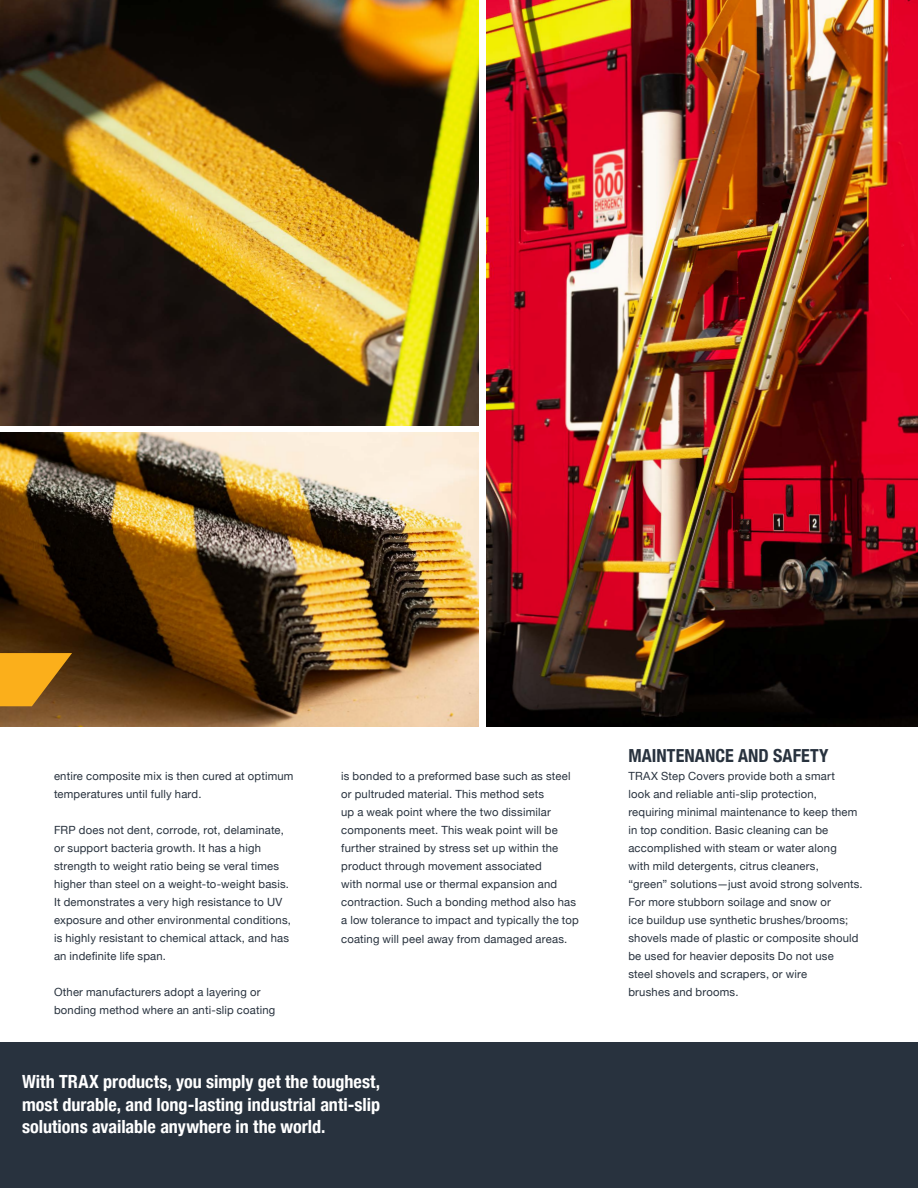
<style>
.page{position:relative;width:918px;height:1188px;background:#fff}
.page>*{position:absolute;margin:0;border:0;box-sizing:border-box;transform-origin:0 0}
.t1{font:700 condensed 18.15px/22.6px "Helvetica Neue";letter-spacing:-.005em;color:#fff;text-align:justify}
.t2{font:700 condensed 18px "Helvetica Neue";letter-spacing:.005em;color:#28323e}
.t3{font:11.25px/18px "Helvetica Neue";letter-spacing:.02em;color:#28323e}
</style>
<div class="page">
<div style="left:0;top:1043px;width:918px;height:145px;background:#28323e"></div>
<img style="left:0;top:432px;width:478px;height:294px">
<img style="left:0;top:0;width:478px;height:425px">
<img style="left:486px;top:0;width:432px;height:726px">
<svg style="left:0;top:653px;width:72px;height:53px;background:#d08f1a"></svg>
<p class="t3" style="left:54px;top:768px;width:241px">entire composite mix is then cured at optimum temperatures until fully hard.</p>
<p class="t3" style="left:54px;top:822px;width:238px">FRP does not dent, corrode, rot, delaminate, or support bacteria growth. It has a high strength to weight ratio being se veral times higher than steel on a weight-to-weight basis.<br>It demonstrates a very high resistance to UV exposure and other environmental conditions, is highly resistant to chemical attack, and has an indefinite life span.</p>
<p class="t3" style="left:54px;top:984px;width:223px">Other manufacturers adopt a layering or bonding method where an anti-slip coating</p>
<p class="t3" style="left:341px;top:768px;width:239px">is bonded to a preformed base such as steel or pultruded material. This method sets<br>up a weak point where the two dissimilar components meet. This weak point will be further strained by stress set up within the product through movement associated<br>with normal use or thermal expansion and contraction. Such a bonding method also has a low tolerance to impact and typically the top</p>
<p class="t3" style="left:341px;top:931px;width:228px">coating will peel away from damaged areas.</p>
<h1 class="t1" style="left:22px;top:1069px;width:360px">With TRAX products, you simply get the toughest, most durable, and long-lasting industrial anti-slip solutions available anywhere in the world.</h1>
<h2 class="t2" style="left:628px;top:741px;width:202px">MAINTENANCE AND SAFETY</h2>
<p class="t3" style="left:628px;top:768px;width:236px">TRAX Step Covers provide both a smart<br>look and reliable anti-slip protection, requiring minimal maintenance to keep them in top condition. Basic cleaning can be accomplished with steam or water along<br>with mild detergents, citrus cleaners,<br>“green” solutions—just avoid strong solvents.<br>For more stubborn soilage and snow or<br>ice buildup use synthetic brushes/brooms; shovels made of plastic or composite should be used for heavier deposits Do not use<br>steel shovels and scrapers, or wire<br>brushes and brooms.</p>
</div>
